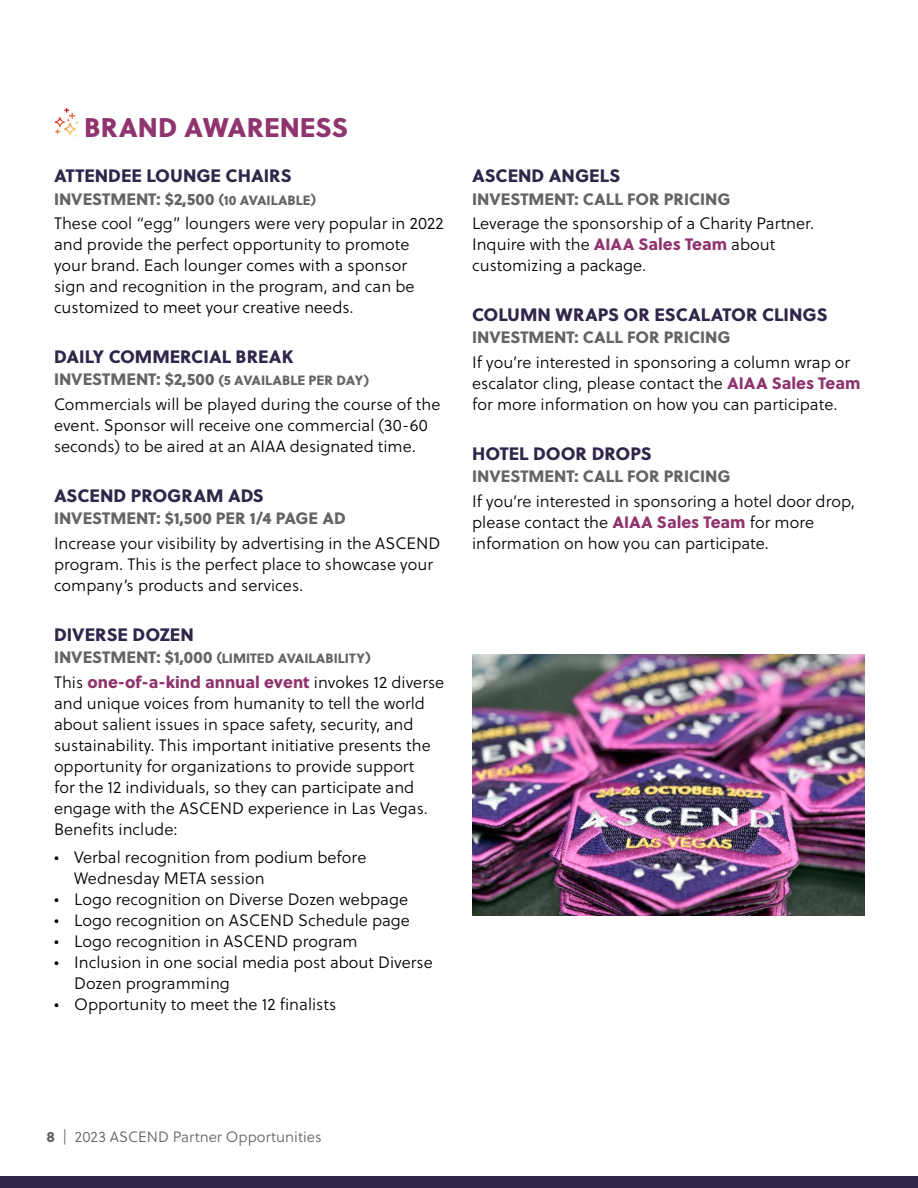
<style>
.page{position:relative;width:918px;height:1188px;background:#fff}
.page>*{position:absolute;margin:0;border:0;box-sizing:border-box;transform-origin:0 0}
.t1{font:27px "Soleil Xb";color:#8f346e}
.t2{font:18px "Soleil Xb";color:#2f264a}
.t3{font:16.5px/21px "Soleil Lt";color:#000}
.t4{font:16.5px "Soleil Xb";color:#636466}
.t5{font:16.5px "Soleil Xb";color:#8f346e}
.t6{font:15px "Soleil Lt";color:#636466}
.t7{font:13.5px "Soleil Xb";color:#636466}
.s1{font-size:13.5px}
.s2{font-size:16.5px}
.s3{font-family:"Soleil Lt";color:#000}
.s4{font-family:"Soleil Xb";color:#8f346e}
.s5{font-family:"Soleil Xb"}
</style>
<div class="page">
<div style="left:0;top:1177px;width:918px;height:11px;background:#2f264a"></div>
<img style="left:54px;top:107px;width:23px;height:30px">
<img style="left:472px;top:654px;width:393px;height:262px">
<h1 class="t1" style="left:84px;top:106px;width:266px">BRAND AWARENESS</h1>
<p class="t2" style="left:54px;top:162px;width:239px">ATTENDEE LOUNGE CHAIRS</p>
<p class="t4" style="left:54px;top:186px;width:264px">INVESTMENT: $2,500 <span class="s1">(10 AVAILABLE)</span></p>
<p class="t3" style="left:54px;top:213px;width:391px">These cool “egg” loungers were very popular in 2022 and provide the perfect opportunity to promote your brand. Each lounger comes with a sponsor<br>sign and recognition in the program, and can be customized to meet your creative needs.</p>
<p class="t2" style="left:54px;top:342px;width:241px">DAILY COMMERCIAL BREAK</p>
<p class="t7" style="left:54px;top:370px;width:317px"><span class="s2">INVESTMENT: $2,500</span> (5 AVAILABLE PER DAY)</p>
<p class="t3" style="left:54px;top:394px;width:388px">Commercials will be played during the course of the event. Sponsor will receive one commercial (30-60 seconds) to be aired at an AIAA designated time.</p>
<p class="t2" style="left:54px;top:481px;width:211px">ASCEND PROGRAM ADS</p>
<p class="t4" style="left:54px;top:505px;width:293px">INVESTMENT: $1,500 PER 1/4 PAGE AD</p>
<p class="t3" style="left:54px;top:533px;width:388px">Increase your visibility by advertising in the ASCEND program. This is the perfect place to showcase your company’s products and services.</p>
<p class="t2" style="left:54px;top:620px;width:141px">DIVERSE DOZEN</p>
<p class="t7" style="left:54px;top:648px;width:318px"><span class="s2">INVESTMENT: $1,000</span> (LIMITED AVAILABILITY)</p>
<p class="t5" style="left:54px;top:669px;width:392px"><span class="s3">This</span> one-of-a-kind annual event <span class="s3">invokes 12 diverse</span></p>
<p class="t3" style="left:54px;top:692px;width:378px">and unique voices from humanity to tell the world about salient issues in space safety, security, and sustainability. This important initiative presents the opportunity for organizations to provide support for the 12 individuals, so they can participate and engage with the ASCEND experience in Las Vegas.<br>Benefits include:</p>
<p class="t3" style="left:74px;top:846px;width:294px;text-indent:-20px">• Verbal recognition from podium before<br>Wednesday META session</p>
<p class="t3" style="left:54px;top:888px;width:356px">• Logo recognition on Diverse Dozen webpage</p>
<p class="t3" style="left:54px;top:909px;width:358px">• Logo recognition on ASCEND Schedule page</p>
<p class="t3" style="left:54px;top:930px;width:305px">• Logo recognition in ASCEND program</p>
<p class="t3" style="left:74px;top:951px;width:360px;text-indent:-20px">• Inclusion in one social media post about Diverse<br>Dozen programming</p>
<p class="t3" style="left:54px;top:993px;width:284px">• Opportunity to meet the 12 finalists</p>
<p class="t2" style="left:472px;top:162px;width:150px">ASCEND ANGELS</p>
<p class="t4" style="left:472px;top:186px;width:260px">INVESTMENT: CALL FOR PRICING</p>
<p class="t3" style="left:472px;top:213px;width:344px">Leverage the sponsorship of a Charity Partner.<br>Inquire with the <span class="s4">AIAA Sales Team</span> about customizing a package.</p>
<p class="t2" style="left:472px;top:300px;width:357px">COLUMN WRAPS OR ESCALATOR CLINGS</p>
<p class="t4" style="left:472px;top:325px;width:260px">INVESTMENT: CALL FOR PRICING</p>
<p class="t3" style="left:472px;top:352px;width:390px">If you’re interested in sponsoring a column wrap or escalator cling, please contact the <span class="s4">AIAA Sales Team </span>for more information on how you can participate.</p>
<p class="t2" style="left:472px;top:439px;width:181px">HOTEL DOOR DROPS</p>
<p class="t4" style="left:472px;top:463px;width:260px">INVESTMENT: CALL FOR PRICING</p>
<p class="t3" style="left:472px;top:491px;width:385px">If you’re interested in sponsoring a hotel door drop, please contact the <span class="s4">AIAA Sales Team</span> for more information on how you can participate.</p>
<p class="t6" style="left:46px;top:1126px;width:277px"><span class="s5">8</span> | 2023 ASCEND Partner Opportunities</p>
</div>
